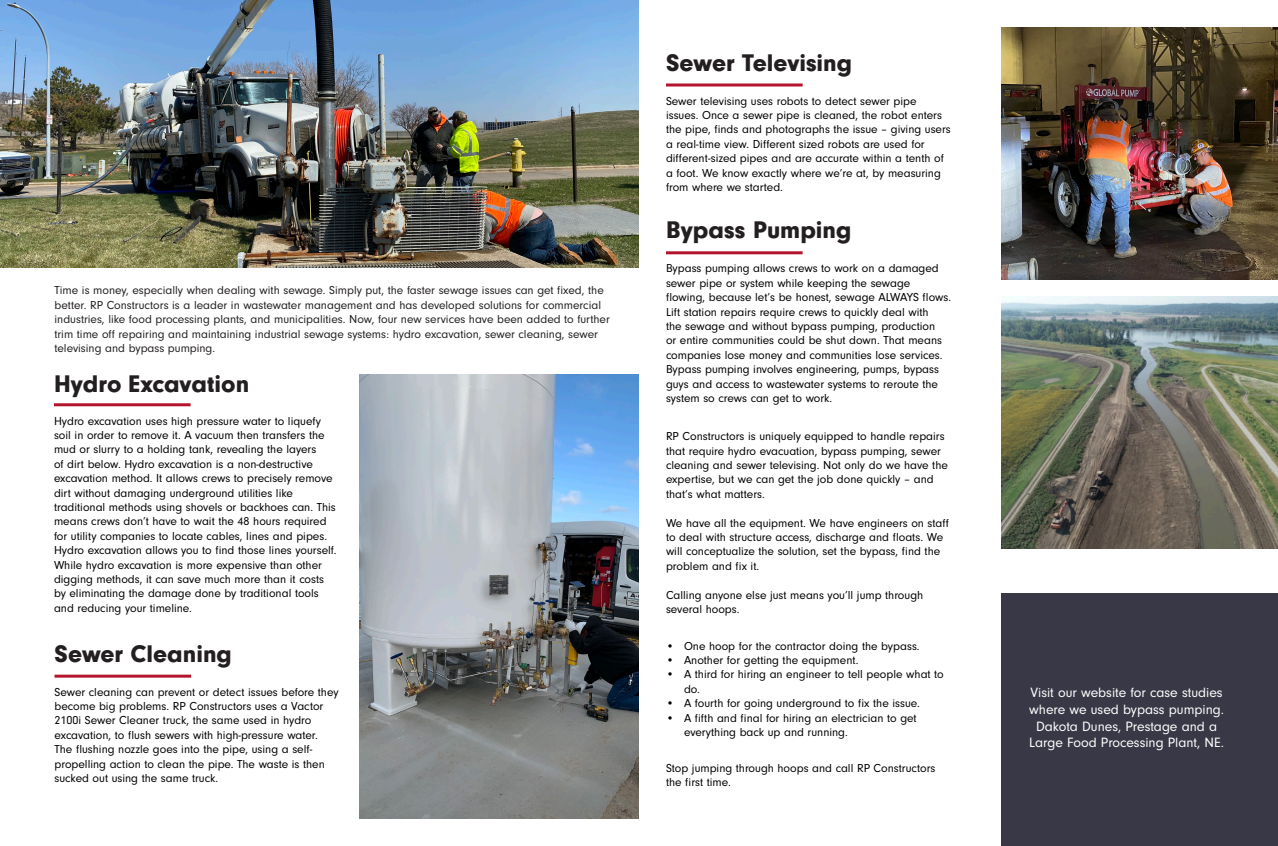
<style>
.page{position:relative;width:1278px;height:846px;background:#fff}
.page>*{position:absolute;margin:0;border:0;box-sizing:border-box;transform-origin:0 0}
.t1{font:900 25px "Neuzeit Gro";color:#231f20}
.t2{font:14px/16.8px "Neuzeit Gro";color:#fff;text-align:center}
.t3{font:12px/14.4px "Neuzeit Gro";color:#000}
.t4{font:12px/14.4px "Neuzeit Gro";color:#231f20}
</style>
<div class="page">
<img style="left:0;top:0;width:639px;height:267px">
<hr style="left:54px;top:403px;width:137px;height:3px;background:#b3142b">
<img style="left:360px;top:375px;width:279px;height:444px">
<img style="left:1002px;top:296px;width:276px;height:253px">
<img style="left:1002px;top:27px;width:276px;height:252px">
<hr style="left:55px;top:675px;width:136px;height:3px;background:#b3142b">
<hr style="left:666px;top:83px;width:137px;height:3px;background:#b3142b">
<hr style="left:666px;top:251px;width:137px;height:3px;background:#b3142b">
<div style="left:1002px;top:594px;width:276px;height:252px;background:#383846"></div>
<p class="t4" style="left:55px;top:284px;width:557px">Time is money, especially when dealing with sewage. Simply put, the faster sewage issues can get fixed, the better. RP Constructors is a leader in wastewater management and has developed solutions for commercial industries, like food processing plants, and municipalities. Now, four new services have been added to further trim time off repairing and maintaining industrial sewage systems: hydro excavation, sewer cleaning, sewer televising and bypass pumping.</p>
<p class="t1" style="left:54px;top:369px;width:197px">Hydro Excavation</p>
<p class="t3" style="left:54px;top:414px;width:284px">Hydro excavation uses high pressure water to liquefy soil in order to remove it. A vacuum then transfers the mud or slurry to a holding tank, revealing the layers<br>of dirt below. Hydro excavation is a non-destructive excavation method. It allows crews to precisely remove dirt without damaging underground utilities like traditional methods using shovels or backhoes can. This means crews don’t have to wait the 48 hours required for utility companies to locate cables, lines and pipes.<br>Hydro excavation allows you to find those lines yourself.<br>While hydro excavation is more expensive than other digging methods, it can save much more than it costs by eliminating the damage done by traditional tools and reducing your timeline.</p>
<p class="t1" style="left:55px;top:639px;width:179px">Sewer Cleaning</p>
<p class="t3" style="left:55px;top:685px;width:286px">Sewer cleaning can prevent or detect issues before they become big problems. RP Constructors uses a Vactor 2100i Sewer Cleaner truck, the same used in hydro excavation, to flush sewers with high-pressure water.<br>The flushing nozzle goes into the pipe, using a self&shy;propelling action to clean the pipe. The waste is then sucked out using the same truck.</p>
<p class="t1" style="left:666px;top:48px;width:187px">Sewer Televising</p>
<p class="t3" style="left:666px;top:94px;width:286px">Sewer televising uses robots to detect sewer pipe issues. Once a sewer pipe is cleaned, the robot enters the pipe, finds and photographs the issue – giving users a real-time view. Different sized robots are used for different-sized pipes and are accurate within a tenth of a foot. We know exactly where we’re at, by measuring from where we started.</p>
<p class="t1" style="left:666px;top:216px;width:187px">Bypass Pumping</p>
<p class="t3" style="left:666px;top:261px;width:287px">Bypass pumping allows crews to work on a damaged sewer pipe or system while keeping the sewage flowing, because let’s be honest, sewage ALWAYS flows.<br>Lift station repairs require crews to quickly deal with<br>the sewage and without bypass pumping, production<br>or entire communities could be shut down. That means companies lose money and communities lose services.<br>Bypass pumping involves engineering, pumps, bypass guys and access to wastewater systems to reroute the system so crews can get to work.</p>
<p class="t3" style="left:666px;top:429px;width:283px">RP Constructors is uniquely equipped to handle repairs that require hydro evacuation, bypass pumping, sewer cleaning and sewer televising. Not only do we have the expertise, but we can get the job done quickly – and that’s what matters.</p>
<p class="t3" style="left:666px;top:516px;width:284px">We have all the equipment. We have engineers on staff to deal with structure access, discharge and floats. We will conceptualize the solution, set the bypass, find the problem and fix it.</p>
<p class="t3" style="left:666px;top:588px;width:259px">Calling anyone else just means you’ll jump through several hoops.</p>
<p class="t3" style="left:666px;top:639px;width:255px">• One hoop for the contractor doing the bypass.</p>
<p class="t3" style="left:666px;top:653px;width:194px">• Another for getting the equipment.</p>
<p class="t3" style="left:684px;top:668px;width:261px;text-indent:-18px">• A third for hiring an engineer to tell people what to do.</p>
<p class="t3" style="left:666px;top:696px;width:255px">• A fourth for going underground to fix the issue.</p>
<p class="t3" style="left:684px;top:711px;width:234px;text-indent:-18px">• A fifth and final for hiring an electrician to get everything back up and running.</p>
<p class="t3" style="left:666px;top:761px;width:271px">Stop jumping through hoops and call RP Constructors the first time.</p>
<p class="t2" style="left:1029px;top:684px;width:196px">Visit our website for case studies where we used bypass pumping.<br>Dakota Dunes, Prestage and a<br>Large Food Processing Plant, NE.</p>
</div>
